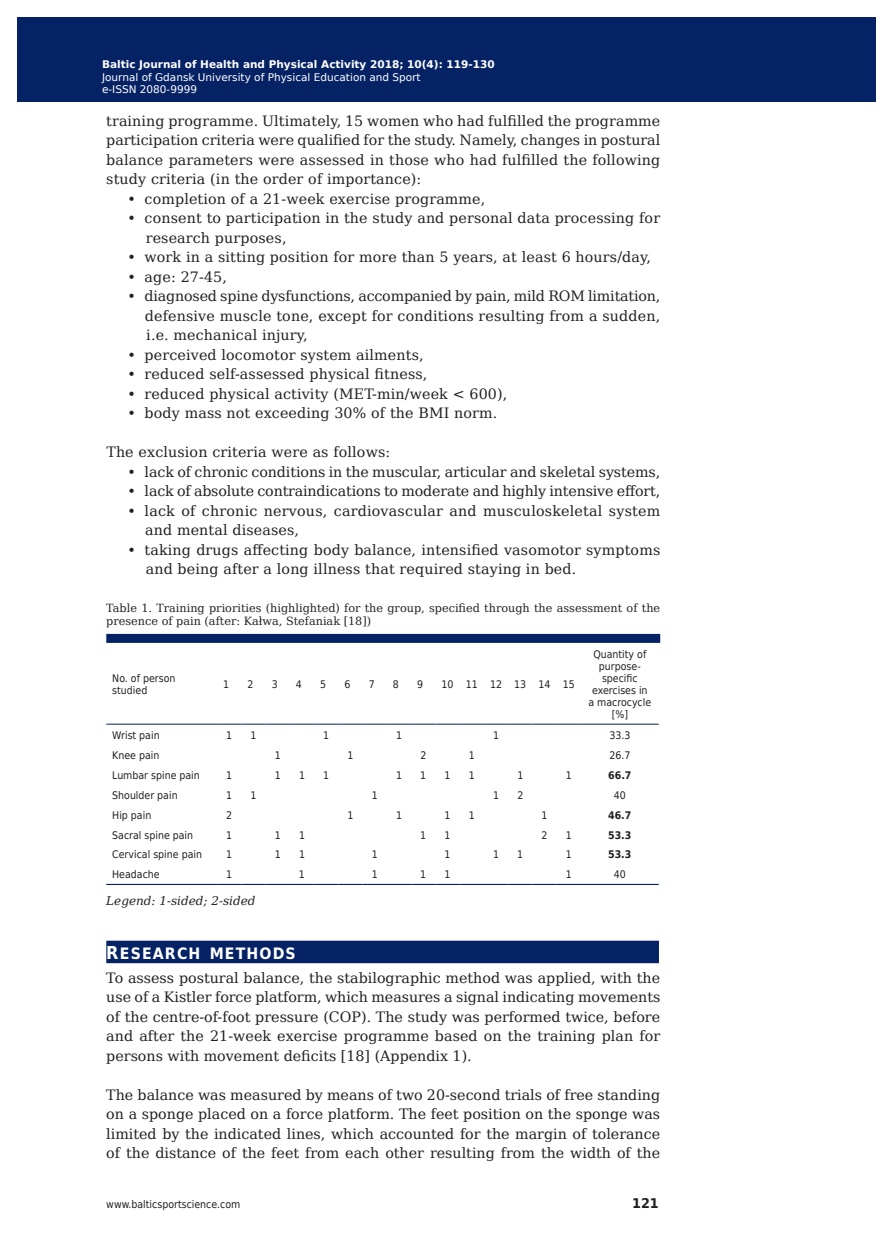
<style>
.page{position:relative;width:893px;height:1255px;background:#fff}
.page>*{position:absolute;margin:0;border:0;box-sizing:border-box;transform-origin:0 0}
.t1{font:700 15.75px "DejaVu Sans Condensed";letter-spacing:.07em;color:#fff}
.t2{font:14.25px/19.5px "DejaVu Serif";letter-spacing:.01em;color:#231f20;text-align:justify}
.t3{font:14.25px "DejaVu Serif";letter-spacing:-.01em;color:#231f20}
.t4{font:700 13.35px "DejaVu Sans";color:#231f20;scale:.96 1}
.t5{font:italic 12px "DejaVu Serif";color:#231f20}
.t6{font:11.25px/13.5px "DejaVu Serif";color:#222221}
.t7{font:10.5px/12px "DejaVu Sans Condensed";color:#231f20}
.t8{font:10.5px/12.6px "DejaVu Sans";color:#fff}
.t9{font:700 10.5px "DejaVu Sans";color:#fff}
.t10{font:700 10.5px "DejaVu Sans Condensed";color:#231f20}
.s1{font-size:17.85px}
</style>
<div class="page">
<div style="left:17px;top:17px;width:855px;height:85px;background:#052265"></div>
<div style="left:106px;top:634px;width:554px;height:9px;background:#052265"></div>
<div style="left:106px;top:940px;width:553px;height:23px;background:#052265"></div>
<hr style="left:106px;top:723px;width:111px;height:1px;background:#052265">
<svg style="left:217px;top:723px;width:364px;height:1px"></svg>
<hr style="left:581px;top:723px;width:78px;height:1px;background:#052265">
<hr style="left:106px;top:883px;width:111px;height:2px;background:#052265">
<hr style="left:217px;top:883px;width:24px;height:2px;background:#052265">
<hr style="left:241px;top:883px;width:25px;height:2px;background:#052265">
<hr style="left:266px;top:883px;width:24px;height:2px;background:#052265">
<hr style="left:290px;top:883px;width:24px;height:2px;background:#052265">
<hr style="left:314px;top:883px;width:24px;height:2px;background:#052265">
<hr style="left:338px;top:883px;width:25px;height:2px;background:#052265">
<hr style="left:363px;top:883px;width:24px;height:2px;background:#052265">
<hr style="left:387px;top:883px;width:24px;height:2px;background:#052265">
<hr style="left:411px;top:883px;width:24px;height:2px;background:#052265">
<hr style="left:435px;top:883px;width:25px;height:2px;background:#052265">
<hr style="left:460px;top:883px;width:24px;height:2px;background:#052265">
<hr style="left:484px;top:883px;width:24px;height:2px;background:#052265">
<hr style="left:508px;top:883px;width:24px;height:2px;background:#052265">
<hr style="left:532px;top:883px;width:25px;height:2px;background:#052265">
<hr style="left:557px;top:883px;width:24px;height:2px;background:#052265">
<hr style="left:581px;top:883px;width:78px;height:2px;background:#052265">
<p class="t9" style="left:108px;top:55px;width:358px">Baltic Journal of Health and Physical Activity 2014; 1(1): 1-4</p>
<p class="t8" style="left:108px;top:70px;width:320px">Journal of Gdansk University of Physical Education and Sport e-I SN 2080-</p>
<p class="t9" style="left:102px;top:56px;width:394px">Baltic Journal of Health and Physical Activity 2018; 10(4): 119-130</p>
<p class="t8" style="left:102px;top:70px;width:320px">Journal of Gdansk University of Physical Education and Sport</p>
<p class="t2" style="left:106px;top:110px;width:555px">training programme. Ultimately, 15 women who had fulfilled the programme participation criteria were qualified for the study. Namely, changes in postural balance parameters were assessed in those who had fulfilled the following study criteria (in the order of importance):</p>
<p class="t2" style="left:128px;top:188px;width:359px">• completion of a 21-week exercise programme,</p>
<p class="t2" style="left:146px;top:208px;width:516px;text-indent:-18px">• consent to participation in the study and personal data processing for research purposes,</p>
<p class="t2" style="left:128px;top:247px;width:525px">• work in a sitting position for more than 5 years, at least 6 hours/day,</p>
<p class="t2" style="left:128px;top:266px;width:101px">• age: 27-45,</p>
<p class="t2" style="left:145px;top:286px;width:517px;text-indent:-17px">• diagnosed spine dysfunctions, accompanied by pain, mild ROM limitation, defensive muscle tone, except for conditions resulting from a sudden, i.e. mechanical injury,</p>
<p class="t2" style="left:128px;top:344px;width:298px">• perceived locomotor system ailments,</p>
<p class="t2" style="left:128px;top:364px;width:301px">• reduced self-assessed physical fitness,</p>
<p class="t2" style="left:128px;top:383px;width:381px">• reduced physical activity (MET-min/week &lt; 600),</p>
<p class="t2" style="left:128px;top:403px;width:371px">• body mass not exceeding 30% of the BMI norm.</p>
<p class="t2" style="left:106px;top:442px;width:285px">The exclusion criteria were as follows:</p>
<p class="t2" style="left:128px;top:461px;width:534px">• lack of chronic conditions in the muscular, articular and skeletal systems,</p>
<p class="t3" style="left:128px;top:480px;width:534px">• lack of absolute contraindications to moderate and highly intensive effort,</p>
<p class="t2" style="left:145px;top:500px;width:517px;text-indent:-18px">• lack of chronic nervous, cardiovascular and musculoskeletal system and mental diseases,</p>
<p class="t2" style="left:146px;top:539px;width:516px;text-indent:-18px">• taking drugs affecting body balance, intensified vasomotor symptoms and being after a long illness that required staying in bed.</p>
<p class="t6" style="left:106px;top:601px;width:555px">Table 1. Training priorities (highlighted) for the group, specified through the assessment of the presence of pain (after: Kałwa, Stefaniak [18])</p>
<p class="t8" style="left:102px;top:83px;width:102px">e-ISSN 2080-99999</p>
<p class="t7" style="left:112px;top:672px;width:65px">No. of person studied</p>
<p class="t7" style="left:223px;top:678px;width:8px">1</p>
<p class="t7" style="left:247px;top:678px;width:8px">2</p>
<p class="t7" style="left:272px;top:678px;width:8px">3</p>
<p class="t7" style="left:296px;top:678px;width:8px">4</p>
<p class="t7" style="left:320px;top:678px;width:8px">5</p>
<p class="t7" style="left:344px;top:678px;width:8px">6</p>
<p class="t7" style="left:369px;top:678px;width:8px">7</p>
<p class="t7" style="left:393px;top:678px;width:8px">8</p>
<p class="t7" style="left:417px;top:678px;width:8px">9</p>
<p class="t7" style="left:441px;top:678px;width:135px">10 11 12 13 14 15</p>
<p class="t7" style="left:588px;top:648px;width:64px;text-align:center">Quantity of purpose&shy;specific exercises in a macrocycle [%]</p>
<p class="t7" style="left:112px;top:728px;width:49px">Wrist pain</p>
<p class="t7" style="left:226px;top:728px;width:8px">1</p>
<p class="t7" style="left:251px;top:728px;width:8px">1</p>
<p class="t7" style="left:323px;top:728px;width:8px">1</p>
<p class="t7" style="left:396px;top:728px;width:8px">1</p>
<p class="t7" style="left:493px;top:728px;width:8px">1</p>
<p class="t7" style="left:609px;top:728px;width:23px">33.3</p>
<p class="t7" style="left:112px;top:748px;width:49px">Knee pain</p>
<p class="t7" style="left:275px;top:748px;width:8px">1</p>
<p class="t7" style="left:348px;top:748px;width:8px">1</p>
<p class="t7" style="left:420px;top:748px;width:8px">2</p>
<p class="t7" style="left:469px;top:748px;width:8px">1</p>
<p class="t7" style="left:609px;top:748px;width:23px">26.7</p>
<p class="t7" style="left:112px;top:768px;width:89px">Lumbar spine pain</p>
<p class="t7" style="left:226px;top:768px;width:8px">1</p>
<p class="t7" style="left:275px;top:768px;width:8px">1</p>
<p class="t7" style="left:299px;top:768px;width:8px">1</p>
<p class="t7" style="left:323px;top:768px;width:8px">1</p>
<p class="t7" style="left:396px;top:768px;width:8px">1</p>
<p class="t7" style="left:420px;top:768px;width:8px">1</p>
<p class="t7" style="left:445px;top:768px;width:8px">1</p>
<p class="t7" style="left:469px;top:768px;width:8px">1</p>
<p class="t7" style="left:517px;top:768px;width:8px">1</p>
<p class="t7" style="left:566px;top:768px;width:8px">1</p>
<p class="t10" style="left:608px;top:766px;width:25px">66.7</p>
<p class="t7" style="left:112px;top:788px;width:67px">Shoulder pain</p>
<p class="t7" style="left:226px;top:788px;width:8px">1</p>
<p class="t7" style="left:250px;top:788px;width:8px">1</p>
<p class="t7" style="left:372px;top:788px;width:8px">1</p>
<p class="t7" style="left:493px;top:788px;width:8px">1</p>
<p class="t7" style="left:517px;top:788px;width:8px">2</p>
<p class="t7" style="left:614px;top:788px;width:14px">40</p>
<p class="t7" style="left:112px;top:808px;width:41px">Hip pain</p>
<p class="t7" style="left:226px;top:808px;width:8px">2</p>
<p class="t7" style="left:348px;top:808px;width:8px">1</p>
<p class="t7" style="left:396px;top:808px;width:8px">1</p>
<p class="t7" style="left:445px;top:808px;width:8px">1</p>
<p class="t7" style="left:469px;top:808px;width:8px">1</p>
<p class="t7" style="left:542px;top:808px;width:8px">1</p>
<p class="t10" style="left:608px;top:806px;width:25px">46.7</p>
<p class="t7" style="left:112px;top:828px;width:83px">Sacral spine pain</p>
<p class="t7" style="left:226px;top:828px;width:8px">1</p>
<p class="t7" style="left:275px;top:828px;width:8px">1</p>
<p class="t7" style="left:299px;top:828px;width:8px">1</p>
<p class="t7" style="left:420px;top:828px;width:8px">1</p>
<p class="t7" style="left:445px;top:828px;width:8px">1</p>
<p class="t7" style="left:542px;top:828px;width:8px">2</p>
<p class="t7" style="left:566px;top:828px;width:8px">1</p>
<p class="t10" style="left:608px;top:826px;width:25px">53.3</p>
<p class="t7" style="left:112px;top:848px;width:91px">Cervical spine pain</p>
<p class="t7" style="left:226px;top:848px;width:8px">1</p>
<p class="t7" style="left:275px;top:848px;width:8px">1</p>
<p class="t7" style="left:299px;top:848px;width:8px">1</p>
<p class="t7" style="left:372px;top:848px;width:8px">1</p>
<p class="t7" style="left:445px;top:848px;width:8px">1</p>
<p class="t7" style="left:493px;top:848px;width:8px">1</p>
<p class="t7" style="left:517px;top:848px;width:8px">1</p>
<p class="t7" style="left:566px;top:848px;width:8px">1</p>
<p class="t10" style="left:608px;top:846px;width:25px">53.3</p>
<p class="t7" style="left:112px;top:868px;width:49px">Headache</p>
<p class="t7" style="left:226px;top:868px;width:8px">1</p>
<p class="t7" style="left:299px;top:868px;width:8px">1</p>
<p class="t7" style="left:372px;top:868px;width:8px">1</p>
<p class="t7" style="left:420px;top:868px;width:8px">1</p>
<p class="t7" style="left:444px;top:868px;width:8px">1</p>
<p class="t7" style="left:566px;top:868px;width:8px">1</p>
<p class="t7" style="left:614px;top:868px;width:14px">40</p>
<p class="t5" style="left:106px;top:891px;width:151px">Legend: 1-sided; 2-sided</p>
<p class="t1" style="left:106px;top:940px;width:191px"><span class="s1">R</span>ESEARCH METHODS</p>
<p class="t2" style="left:106px;top:967px;width:555px">To assess postural balance, the stabilographic method was applied, with the use of a Kistler force platform, which measures a signal indicating movements of the centre-of-foot pressure (COP). The study was performed twice, before and after the 21-week exercise programme based on the training plan for persons with movement deficits [18] (Appendix 1).</p>
<p class="t2" style="left:106px;top:1084px;width:555px">The balance was measured by means of two 20-second trials of free standing on a sponge placed on a force platform. The feet position on the sponge was limited by the indicated lines, which accounted for the margin of tolerance of the distance of the feet from each other resulting from the width of the</p>
<p class="t7" style="left:106px;top:1197px;width:136px">www.balticsportscience.com</p>
<p class="t4" style="left:632px;top:1192px;width:29px">121</p>
</div>
